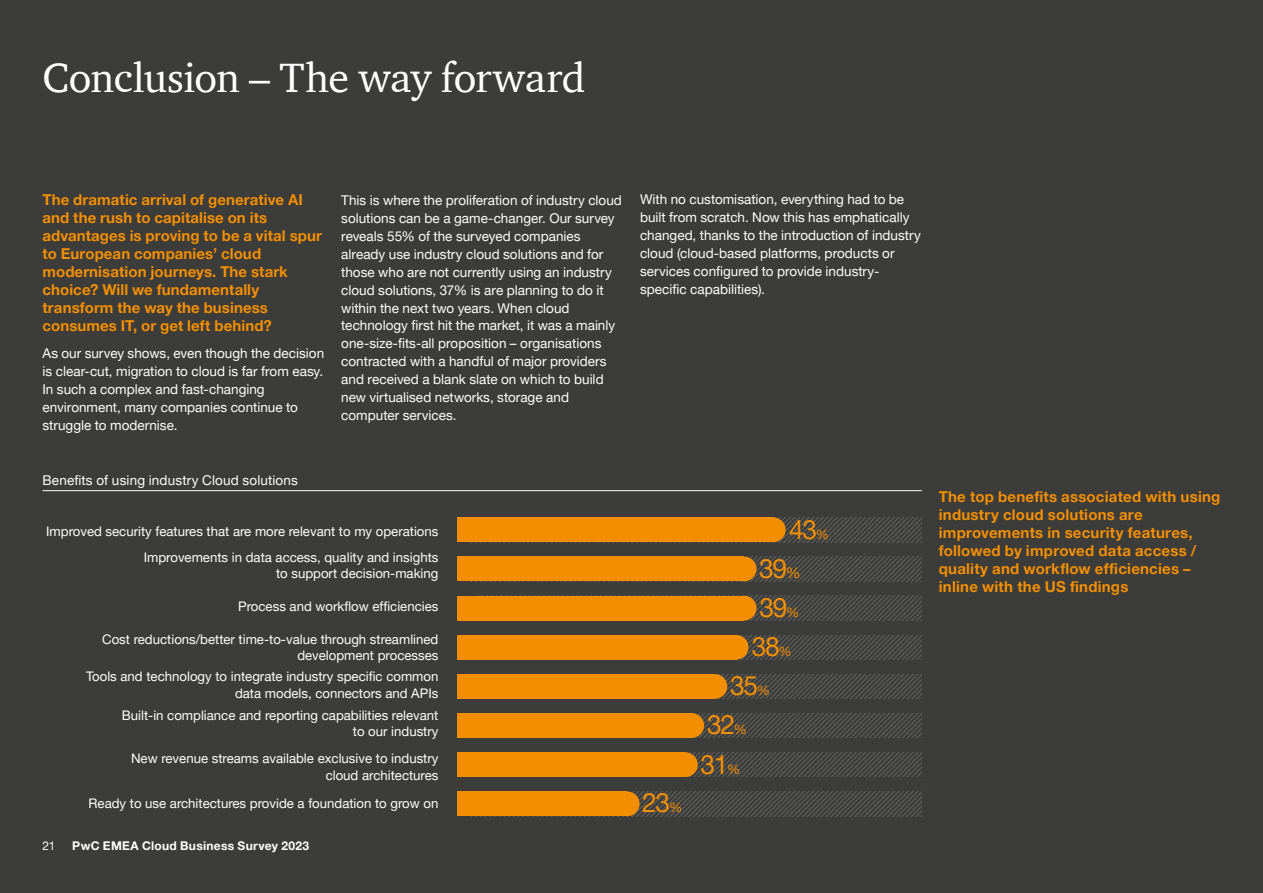
<style>
.page{position:relative;width:1263px;height:893px;background:#3c3c3b}
.page>*{position:absolute;margin:0;border:0;box-sizing:border-box;transform-origin:0 0}
.t1{font:42px "ITC Charter Com";letter-spacing:-.015em;color:#fff}
.t2{font:26.4px "Helvetica Neue LT Pro";letter-spacing:-.05em;color:#f28e00}
.t3{font:700 15px/18px "Helvetica Neue LT Pro";letter-spacing:.01em;color:#f28e00}
.t4{font:13.5px/18px "Helvetica Neue LT Pro";color:#fff}
.t5{font:13.2px/16.5px "Helvetica Neue LT Pro";color:#fff;text-align:right}
.t6{font:700 12px "Helvetica Neue LT Pro";letter-spacing:.025em;color:#fff}
.t7{font:12px "Helvetica Neue LT Pro";color:#fff}
.s1{font-size:13.2px}
.s2{font-size:14.85px}
</style>
<div class="page">
<svg style="left:777px;top:517px;width:145px;height:25px"></svg>
<svg style="left:747px;top:557px;width:175px;height:24px"></svg>
<svg style="left:747px;top:596px;width:175px;height:24px"></svg>
<svg style="left:460px;top:635px;width:462px;height:25px"></svg>
<svg style="left:718px;top:674px;width:204px;height:25px"></svg>
<svg style="left:695px;top:713px;width:227px;height:25px"></svg>
<svg style="left:689px;top:752px;width:233px;height:25px"></svg>
<svg style="left:631px;top:792px;width:291px;height:24px"></svg>
<div style="left:457px;top:517px;width:317px;height:25px;background:#f28e00"></div>
<div style="left:457px;top:557px;width:287px;height:24px;background:#f28e00"></div>
<div style="left:457px;top:596px;width:287px;height:24px;background:#f28e00"></div>
<div style="left:457px;top:635px;width:280px;height:24px;background:#f28e00"></div>
<div style="left:457px;top:674px;width:258px;height:25px;background:#f28e00"></div>
<div style="left:457px;top:713px;width:236px;height:25px;background:#f28e00"></div>
<div style="left:457px;top:752px;width:228px;height:25px;background:#f28e00"></div>
<div style="left:457px;top:791px;width:169px;height:25px;background:#f28e00"></div>
<div style="left:761px;top:517px;width:25px;height:25px;background:#f28e00;border-radius:50%"></div>
<div style="left:732px;top:557px;width:24px;height:24px;background:#f28e00;border-radius:50%"></div>
<div style="left:732px;top:596px;width:24px;height:24px;background:#f28e00;border-radius:50%"></div>
<div style="left:724px;top:635px;width:24px;height:25px;background:#f28e00;border-radius:50%"></div>
<div style="left:703px;top:674px;width:24px;height:25px;background:#f28e00;border-radius:50%"></div>
<div style="left:679px;top:713px;width:25px;height:25px;background:#f28e00;border-radius:50%"></div>
<div style="left:673px;top:752px;width:25px;height:25px;background:#f28e00;border-radius:50%"></div>
<div style="left:615px;top:791px;width:25px;height:25px;background:#f28e00;border-radius:50%"></div>
<hr style="left:43px;top:490px;width:879px;height:1px;background:#fff">
<h1 class="t1" style="left:43px;top:52px;width:545px">Conclusion – The way forward</h1>
<p class="t3" style="left:43px;top:190px;width:281px">The dramatic arrival of generative AI and the rush to capitalise on its advantages is proving to be a vital spur to European companies’ cloud modernisation journeys. The stark choice? Will we fundamentally transform the way the business consumes IT, or get left behind?</p>
<p class="t4" style="left:43px;top:343px;width:283px">As our survey shows, even though the decision is clear-cut, migration to cloud is far from easy.<br>In such a complex and fast-changing environment, many companies continue to struggle to modernise.</p>
<p class="t4" style="left:43px;top:471px;width:257px">Benefits of using industry Cloud solutions</p>
<p class="t4" style="left:341px;top:190px;width:282px">This is where the proliferation of industry cloud solutions can be a game-changer. Our survey reveals 55% of the surveyed companies already use industry cloud solutions and for those who are not currently using an industry cloud solutions, 37% is are planning to do it within the next two years. When cloud technology first hit the market, it was a mainly one-size-fits-all proposition – organisations contracted with a handful of major providers and received a blank slate on which to build new virtualised networks, storage and computer services.</p>
<p class="t4" style="left:640px;top:190px;width:282px">With no customisation, everything had to be built from scratch. Now this has emphatically changed, thanks to the introduction of industry cloud (cloud-based platforms, products or services configured to provide industry&shy;specific capabilities).</p>
<p class="t5" style="left:46px;top:523px;width:394px">Improved security features that are more relevant to my operations</p>
<p class="t5" style="left:144px;top:549px;width:296px">Improvements in data access, quality and insights to support decision-making</p>
<p class="t5" style="left:238px;top:598px;width:202px">Process and workflow efficiencies</p>
<p class="t5" style="left:102px;top:631px;width:338px">Cost reductions/better time-to-value through streamlined development processes</p>
<p class="t5" style="left:86px;top:668px;width:354px">Tools and technology to integrate industry specific common data models, connectors and APIs</p>
<p class="t5" style="left:122px;top:706px;width:318px">Built-in compliance and reporting capabilities relevant to our industry</p>
<p class="t5" style="left:131px;top:750px;width:309px">New revenue streams available exclusive to industry cloud architectures</p>
<p class="t5" style="left:89px;top:794px;width:351px">Ready to use architectures provide a foundation to grow on</p>
<p class="t7" style="left:43px;top:839px;width:15px">21</p>
<p class="t6" style="left:72px;top:839px;width:238px">PwC EMEA Cloud Business Survey 2023</p>
<h2 class="t2" style="left:642px;top:787px;width:41px">23<span class="s1">%</span></h2>
<h2 class="t2" style="left:789px;top:513px;width:41px">43<span class="s1">%</span></h2>
<h2 class="t2" style="left:759px;top:552px;width:43px">39<span class="s2">%</span></h2>
<h2 class="t2" style="left:759px;top:591px;width:41px">39<span class="s1">%</span></h2>
<h2 class="t2" style="left:752px;top:630px;width:41px">38<span class="s1">%</span></h2>
<h2 class="t2" style="left:730px;top:669px;width:41px">35<span class="s1">%</span></h2>
<h2 class="t2" style="left:707px;top:709px;width:41px">32<span class="s1">%</span></h2>
<h2 class="t2" style="left:700px;top:748px;width:41px">31<span class="s1">%</span></h2>
<p class="t3" style="left:939px;top:487px;width:283px">The top benefits associated with using industry cloud solutions are improvements in security features, followed by improved data access / quality and workflow efficiencies – inline with the US findings</p>
</div>
